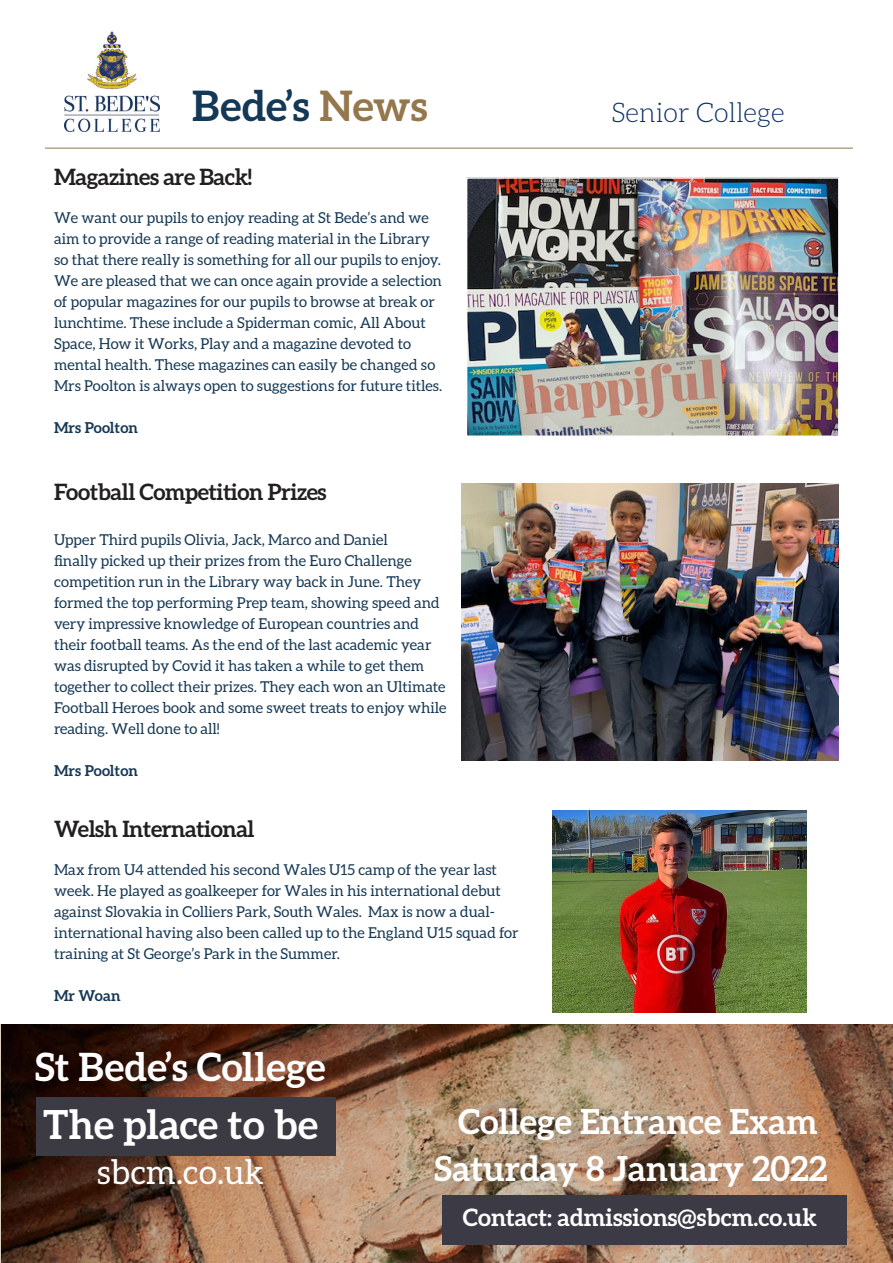
<style>
.page{position:relative;width:893px;height:1263px;background:#fff}
.page>*{position:absolute;margin:0;border:0;box-sizing:border-box;transform-origin:0 0}
.t1{font:700 42px "Aleo";color:#143956}
.t2{font:700 40.05px "Aleo";color:#fff}
.t3{font:700 39px "Aleo";color:#fff}
.t4{font:700 34.5px "Aleo";color:#fff}
.t5{font:33.75px "Aleo";color:#fff}
.t6{font:300 27.15px "Aleo";color:#0d3166}
.t7{font:700 24px "Aleo";color:#fff}
.t8{font:700 22.5px "Aleo";letter-spacing:-.02em;color:#231f20}
.t9{font:15px/21px "Aleo";color:#163854}
.t10{font:700 15px "Aleo";color:#163854}
.s1{color:#95774c}
</style>
<div class="page">
<img style="left:65px;top:31px;width:95px;height:100px">
<hr style="left:45px;top:148px;width:808px;height:1px;background:#95774c">
<img style="left:469px;top:180px;width:368px;height:254px">
<div style="left:466px;top:177px;width:374px;height:260px;border:2px solid #fff"></div>
<img style="left:461px;top:483px;width:378px;height:277px">
<svg style="left:0;top:1024px;width:893px;height:239px;background:#8c6950"></svg>
<div style="left:36px;top:1097px;width:299px;height:58px;background:#3c3b44"></div>
<div style="left:443px;top:1195px;width:404px;height:49px;background:#3c3a44"></div>
<img style="left:553px;top:811px;width:253px;height:201px">
<p class="t1" style="left:192px;top:81px;width:237px">Bede’s <span class="s1">News</span></p>
<p class="t8" style="left:54px;top:164px;width:200px">Magazines are Back!</p>
<p class="t9" style="left:54px;top:207px;width:390px">We want our pupils to enjoy reading at St Bede’s and we aim to provide a range of reading material in the Library so that there really is something for all our pupils to enjoy.<br>We are pleased that we can once again provide a selection of popular magazines for our pupils to browse at break or lunchtime. These include a Spiderman comic, All About Space, How it Works, Play and a magazine devoted to mental health. These magazines can easily be changed so Mrs Poolton is always open to suggestions for future titles.</p>
<p class="t10" style="left:54px;top:418px;width:86px">Mrs Poolton</p>
<p class="t8" style="left:54px;top:479px;width:274px">Football Competition Prizes</p>
<p class="t9" style="left:54px;top:529px;width:394px">Upper Third pupils Olivia, Jack, Marco and Daniel<br>finally picked up their prizes from the Euro Challenge competition run in the Library way back in June. They formed the top performing Prep team, showing speed and very impressive knowledge of European countries and their football teams. As the end of the last academic year was disrupted by Covid it has taken a while to get them together to collect their prizes. They each won an Ultimate Football Heroes book and some sweet treats to enjoy while reading. Well done to all!</p>
<p class="t10" style="left:54px;top:762px;width:86px">Mrs Poolton</p>
<p class="t8" style="left:54px;top:816px;width:202px">Welsh International</p>
<p class="t9" style="left:54px;top:858px;width:466px">Max from U4 attended his second Wales U15 camp of the year last week. He played as goalkeeper for Wales in his international debut against Slovakia in Colliers Park, South Wales. Max is now a dual&shy;international having also been called up to the England U15 squad for training at St George’s Park in the Summer.</p>
<p class="t10" style="left:54px;top:986px;width:68px">Mr Woan</p>
<p class="t3" style="left:35px;top:1044px;width:292px">St Bede’s College</p>
<p class="t6" style="left:611px;top:98px;width:175px">Senior College</p>
<p class="t2" style="left:43px;top:1101px;width:276px">The place to be</p>
<p class="t5" style="left:97px;top:1153px;width:169px">sbcm.co.uk</p>
<p class="t4" style="left:458px;top:1102px;width:361px">College Entrance Exam</p>
<p class="t4" style="left:434px;top:1148px;width:395px">Saturday 8 January 2022</p>
<p class="t7" style="left:463px;top:1203px;width:356px">Contact: admissions@sbcm.co.uk</p>
</div>
